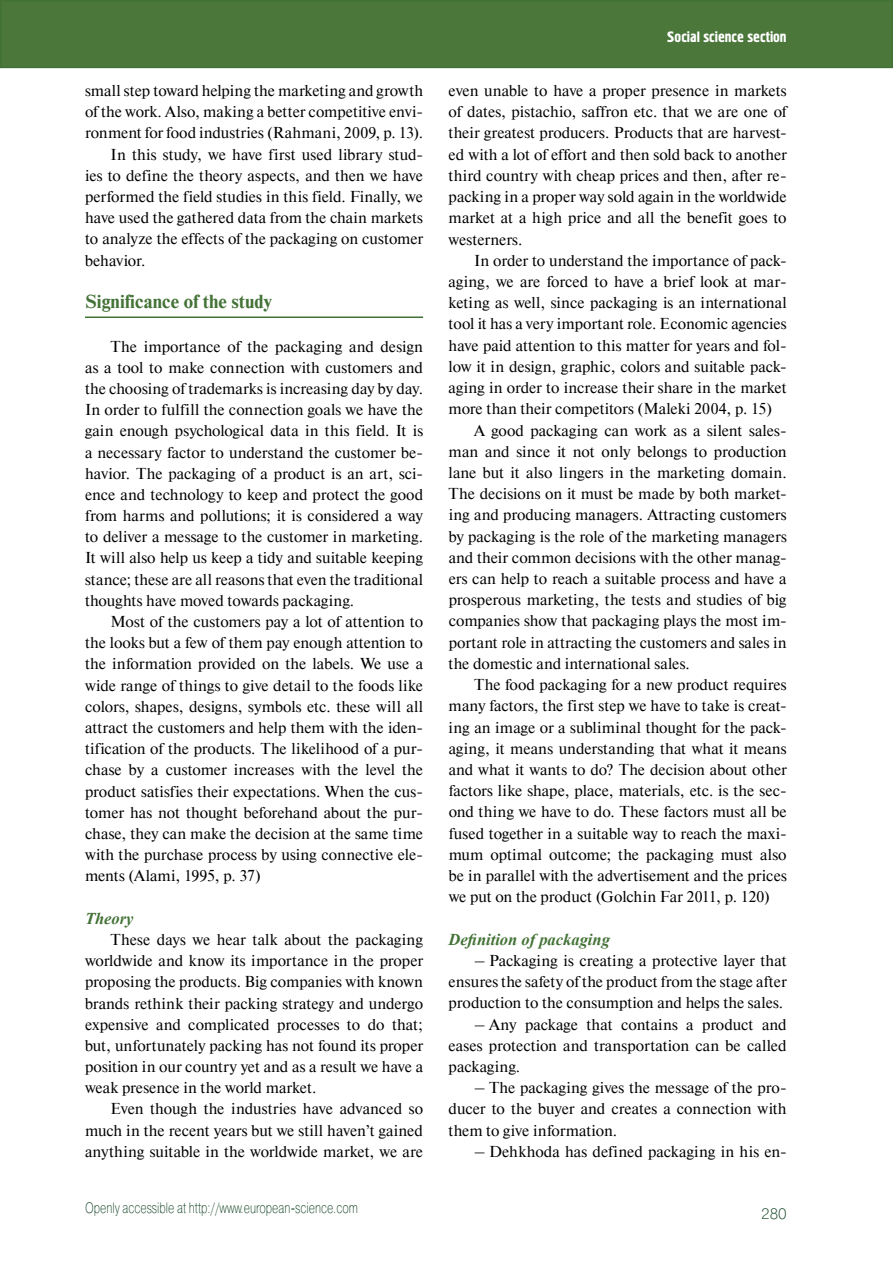
<style>
.page{position:relative;width:893px;height:1263px;background:#fff}
.page>*{position:absolute;margin:0;border:0;box-sizing:border-box;transform-origin:0 0}
.t1{font:700 18.75px "Newton C";color:#437236}
.t2{font:italic 700 16.5px "Times New Roman";color:#437236}
.t3{font:15.75px/21.1px "Newton C";letter-spacing:.005em;color:#000;text-align:justify}
.t4{font:15px "Pragmatica Light C";color:#0d3e20;scale:.75 1}
.t5{font:15px "Hermes C";color:#fff}
.t6{font:15px "Pragmatica Light C";color:#0d3e20}
</style>
<div class="page">
<div style="left:0;top:0;width:893px;height:68px;background:#4b773b"></div>
<hr style="left:85px;top:316px;width:338px;height:2px;background:#437236">
<p class="t3" style="left:85px;top:80px;width:340px">small step toward helping the marketing and growth</p>
<p class="t3" style="left:85px;top:101px;width:340px">of the work. Also, making a better competitive envi-</p>
<p class="t3" style="left:85px;top:123px;width:339px">ronment for food industries (Rahmani, 2009, p. 13).</p>
<p class="t3" style="left:111px;top:144px;width:314px">In this study, we have first used library stud-</p>
<p class="t3" style="left:85px;top:165px;width:340px">ies to define the theory aspects, and then we have</p>
<p class="t3" style="left:85px;top:186px;width:340px">performed the field studies in this field. Finally, we</p>
<p class="t3" style="left:85px;top:207px;width:339px">have used the gathered data from the chain markets</p>
<p class="t3" style="left:85px;top:228px;width:339px">to analyze the effects of the packaging on customer</p>
<p class="t3" style="left:85px;top:250px;width:62px">behavior.</p>
<p class="t1" style="left:85px;top:291px;width:189px">Significance of the study</p>
<p class="t3" style="left:85px;top:336px;width:340px;text-indent:26px">The importance of the packaging and design as a tool to make connection with customers and the choosing of trademarks is increasing day by day.<br>In order to fulfill the connection goals we have the gain enough psychological data in this field. It is a necessary factor to understand the customer be&shy;havior. The packaging of a product is an art, sci&shy;ence and technology to keep and protect the good from harms and pollutions; it is considered a way to deliver a message to the customer in marketing.<br>It will also help us keep a tidy and suitable keeping stance; these are all reasons that even the traditional thoughts have moved towards packaging.</p>
<p class="t3" style="left:85px;top:611px;width:340px;text-indent:26px">Most of the customers pay a lot of attention to the looks but a few of them pay enough attention to the information provided on the labels. We use a wide range of things to give detail to the foods like colors, shapes, designs, symbols etc. these will all attract the customers and help them with the iden&shy;tification of the products. The likelihood of a pur&shy;chase by a customer increases with the level the product satisfies their expectations. When the cus&shy;tomer has not thought beforehand about the pur&shy;chase, they can make the decision at the same time with the purchase process by using connective ele&shy;ments (Alami, 1995, p. 37)</p>
<p class="t2" style="left:85px;top:907px;width:50px">Theory</p>
<p class="t3" style="left:85px;top:929px;width:340px;text-indent:26px">These days we hear talk about the packaging worldwide and know its importance in the proper proposing the products. Big companies with known brands rethink their packing strategy and undergo expensive and complicated processes to do that; but, unfortunately packing has not found its proper position in our country yet and as a result we have a weak presence in the world market.</p>
<p class="t3" style="left:85px;top:1098px;width:340px;text-indent:26px">Even though the industries have advanced so much in the recent years but we still haven’t gained anything suitable in the worldwide market, we are</p>
<p class="t4" style="left:85px;top:1199px;width:365px">Openly accessible at http://www.european-science.com</p>
<p class="t5" style="left:667px;top:29px;width:121px">Social science section</p>
<p class="t3" style="left:449px;top:80px;width:340px">even unable to have a proper presence in markets of dates, pistachio, saffron etc. that we are one of their greatest producers. Products that are harvest&shy;ed with a lot of effort and then sold back to another third country with cheap prices and then, after re&shy;packing in a proper way sold again in the worldwide market at a high price and all the benefit goes to westerners.</p>
<p class="t3" style="left:474px;top:250px;width:314px">In order to understand the importance of pack-</p>
<p class="t3" style="left:449px;top:271px;width:340px">aging, we are forced to have a brief look at mar-</p>
<p class="t3" style="left:449px;top:292px;width:340px">keting as well, since packaging is an international</p>
<p class="t3" style="left:449px;top:313px;width:340px">tool it has a very important role. Economic agencies</p>
<p class="t3" style="left:449px;top:335px;width:340px">have paid attention to this matter for years and fol-</p>
<p class="t3" style="left:449px;top:356px;width:340px">low it in design, graphic, colors and suitable pack-</p>
<p class="t3" style="left:449px;top:377px;width:340px">aging in order to increase their share in the market</p>
<p class="t3" style="left:449px;top:398px;width:325px">more than their competitors (Maleki 2004, p. 15)</p>
<p class="t3" style="left:474px;top:420px;width:314px">A good packaging can work as a silent sales-</p>
<p class="t3" style="left:449px;top:441px;width:340px">man and since it not only belongs to production</p>
<p class="t3" style="left:449px;top:462px;width:340px">lane but it also lingers in the marketing domain.</p>
<p class="t3" style="left:449px;top:483px;width:340px">The decisions on it must be made by both market-</p>
<p class="t3" style="left:449px;top:504px;width:339px">ing and producing managers. Attracting customers</p>
<p class="t3" style="left:449px;top:526px;width:340px">by packaging is the role of the marketing managers</p>
<p class="t3" style="left:449px;top:547px;width:340px">and their common decisions with the other manag-</p>
<p class="t3" style="left:449px;top:568px;width:339px">ers can help to reach a suitable process and have a</p>
<p class="t3" style="left:449px;top:589px;width:339px">prosperous marketing, the tests and studies of big</p>
<p class="t3" style="left:449px;top:610px;width:340px">companies show that packaging plays the most im-</p>
<p class="t3" style="left:449px;top:632px;width:340px">portant role in attracting the customers and sales in</p>
<p class="t3" style="left:449px;top:653px;width:243px">the domestic and international sales.</p>
<p class="t3" style="left:474px;top:674px;width:314px">The food packaging for a new product requires</p>
<p class="t3" style="left:449px;top:695px;width:340px">many factors, the first step we have to take is creat-</p>
<p class="t3" style="left:449px;top:717px;width:340px">ing an image or a subliminal thought for the pack-</p>
<p class="t3" style="left:449px;top:738px;width:340px">aging, it means understanding that what it means</p>
<p class="t3" style="left:449px;top:759px;width:340px">and what it wants to do? The decision about other</p>
<p class="t3" style="left:449px;top:780px;width:340px">factors like shape, place, materials, etc. is the sec-</p>
<p class="t3" style="left:449px;top:801px;width:340px">ond thing we have to do. These factors must all be</p>
<p class="t3" style="left:449px;top:823px;width:340px">fused together in a suitable way to reach the maxi-</p>
<p class="t3" style="left:449px;top:844px;width:339px">mum optimal outcome; the packaging must also</p>
<p class="t3" style="left:449px;top:865px;width:340px">be in parallel with the advertisement and the prices</p>
<p class="t3" style="left:449px;top:886px;width:323px">we put on the product (Golchin Far 2011, p. 120)</p>
<p class="t2" style="left:449px;top:928px;width:163px">Definition of packaging</p>
<p class="t3" style="left:449px;top:950px;width:339px;text-indent:26px">– Packaging is creating a protective layer that ensures the safety of the product from the stage after production to the consumption and helps the sales.</p>
<p class="t3" style="left:449px;top:1014px;width:340px;text-indent:26px">– Any package that contains a product and eases protection and transportation can be called packaging.</p>
<p class="t3" style="left:449px;top:1077px;width:340px;text-indent:25px">– The packaging gives the message of the pro&shy;ducer to the buyer and creates a connection with them to give information.</p>
<p class="t3" style="left:474px;top:1141px;width:314px">– Dehkhoda has defined packaging in his en-</p>
<p class="t6" style="left:761px;top:1205px;width:27px">280</p>
</div>
